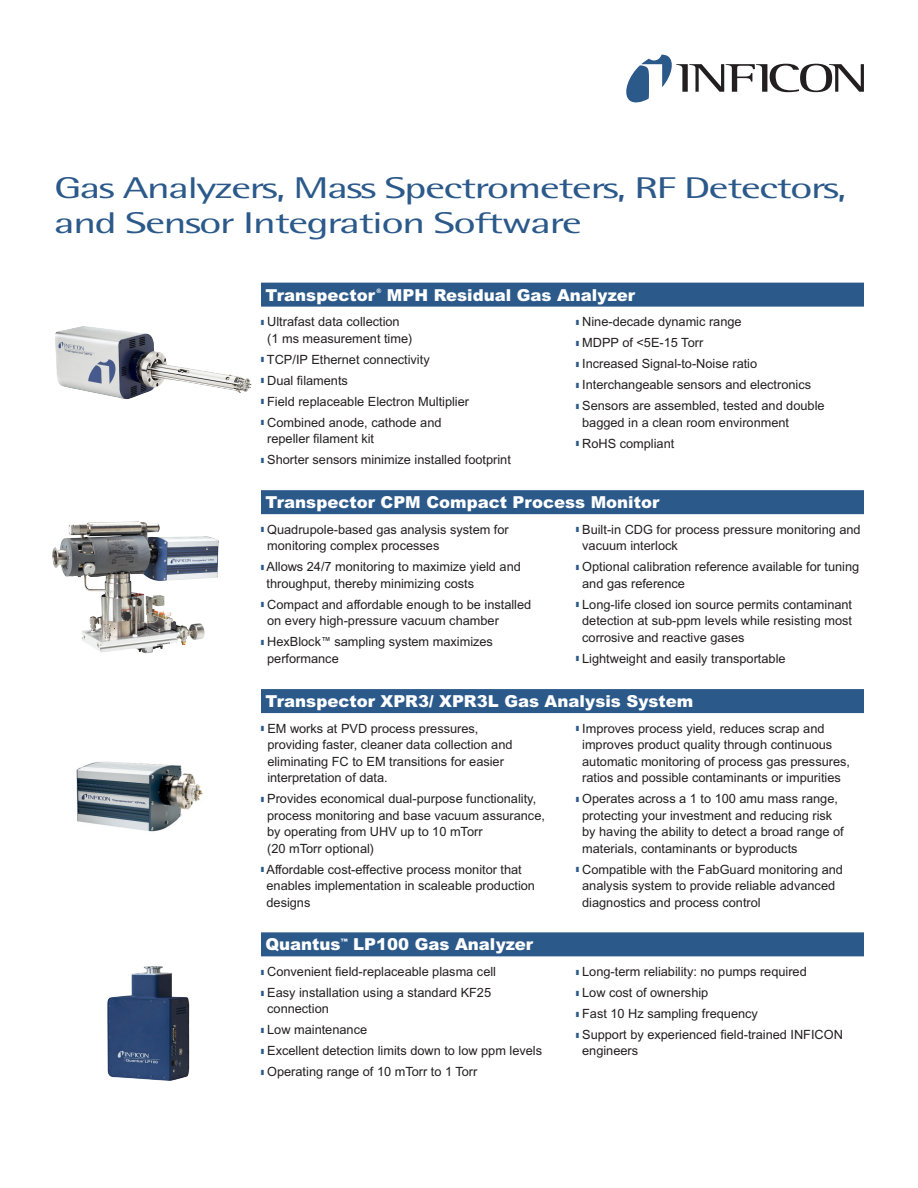
<style>
.page{position:relative;width:918px;height:1188px;background:#fff}
.page>*{position:absolute;margin:0;border:0;box-sizing:border-box;transform-origin:0 0}
.t1{font:30px/34.5px "Rotis Semi Sans";letter-spacing:-.04em;color:#2b598a;scale:1.5 1}
.SUBHEAD{font:900 16.5px "Arial MT Std";color:#fff}
.COPY{font:12.75px/16.5px "Arial MT Std";color:#231f20}
.SUBHEAD-2{font:900 6.15px "Arial MT Std";color:#fff}
.s1{color:#2b598a}
</style>
<div class="page">
<svg style="left:626px;top:55px;width:238px;height:48px"></svg>
<div style="left:261px;top:283px;width:603px;height:24px;background:#2b598a"></div>
<div style="left:261px;top:490px;width:603px;height:24px;background:#2b598a"></div>
<img style="left:55px;top:326px;width:197px;height:73px">
<div style="left:261px;top:689px;width:603px;height:24px;background:#2b598a"></div>
<div style="left:261px;top:932px;width:603px;height:24px;background:#2b598a"></div>
<img style="left:107px;top:966px;width:83px;height:115px">
<img style="left:52px;top:522px;width:109px;height:131px">
<img style="left:76px;top:761px;width:127px;height:71px">
<p class="t1" style="left:54px;top:171px;width:530px">Gas Analyzers, Mass Spectrometers, RF Detectors, and Sensor Integration Software</p>
<p class="SUBHEAD" style="left:266px;top:284px;width:111px">Transpector</p>
<p class="SUBHEAD-2" style="left:377px;top:287px;width:6px">®</p>
<p class="SUBHEAD" style="left:387px;top:284px;width:250px">MPH Residual Gas Analyzer</p>
<p class="COPY" style="left:267px;top:313px;width:147px;text-indent:-6px"><span class="s1">■</span> Ultrafast data collection (1 ms measurement time)</p>
<p class="COPY" style="left:261px;top:351px;width:170px"><span class="s1">■</span> TCP/IP Ethernet connectivity</p>
<p class="COPY" style="left:261px;top:372px;width:88px"><span class="s1">■</span> Dual filaments</p>
<p class="COPY" style="left:261px;top:393px;width:210px"><span class="s1">■</span> Field replaceable Electron Multiplier</p>
<p class="COPY" style="left:267px;top:414px;width:176px;text-indent:-6px"><span class="s1">■</span> Combined anode, cathode and repeller filament kit</p>
<p class="COPY" style="left:261px;top:451px;width:251px"><span class="s1">■</span> Shorter sensors minimize installed footprint</p>
<p class="COPY" style="left:576px;top:313px;width:167px"><span class="s1">■</span> Nine-decade dynamic range</p>
<p class="COPY" style="left:576px;top:334px;width:129px"><span class="s1">■</span> MDPP of &lt;5E-15 Torr</p>
<p class="COPY" style="left:576px;top:355px;width:183px"><span class="s1">■</span> Increased Signal-to-Noise ratio</p>
<p class="COPY" style="left:576px;top:376px;width:237px"><span class="s1">■</span> Interchangeable sensors and electronics</p>
<p class="COPY" style="left:582px;top:397px;width:244px;text-indent:-6px"><span class="s1">■</span> Sensors are assembled, tested and double bagged in a clean room environment</p>
<p class="COPY" style="left:576px;top:435px;width:100px"><span class="s1">■</span> RoHS compliant</p>
<p class="SUBHEAD" style="left:266px;top:492px;width:395px">Transpector CPM Compact Process Monitor</p>
<p class="COPY" style="left:267px;top:521px;width:243px;text-indent:-6px"><span class="s1">■</span> Quadrupole-based gas analysis system for monitoring complex processes</p>
<p class="COPY" style="left:267px;top:558px;width:256px;text-indent:-6px"><span class="s1">■</span> Allows 24/7 monitoring to maximize yield and throughput, thereby minimizing costs</p>
<p class="COPY" style="left:267px;top:596px;width:266px;text-indent:-6px"><span class="s1">■</span> Compact and affordable enough to be installed on every high-pressure vacuum chamber</p>
<p class="COPY" style="left:267px;top:633px;width:227px;text-indent:-6px"><span class="s1">■</span> HexBlock<sup>™</sup> sampling system maximizes performance</p>
<p class="COPY" style="left:582px;top:521px;width:280px;text-indent:-6px"><span class="s1">■</span> Built-in CDG for process pressure monitoring and vacuum interlock</p>
<p class="COPY" style="left:582px;top:558px;width:279px;text-indent:-6px"><span class="s1">■</span> Optional calibration reference available for tuning and gas reference</p>
<p class="COPY" style="left:582px;top:596px;width:271px;text-align:justify;text-indent:-6px"><span class="s1">■</span> Long-life closed ion source permits contaminant detection at sub-ppm levels while resisting most corrosive and reactive gases</p>
<p class="COPY" style="left:576px;top:650px;width:211px"><span class="s1">■</span> Lightweight and easily transportable</p>
<p class="SUBHEAD" style="left:266px;top:691px;width:429px">Transpector XPR3/ XPR3L Gas Analysis System</p>
<p class="COPY" style="left:267px;top:720px;width:247px;text-indent:-6px"><span class="s1">■</span> EM works at PVD process pressures, providing faster, cleaner data collection and eliminating FC to EM transitions for easier interpretation of data.</p>
<p class="COPY" style="left:267px;top:790px;width:279px;text-indent:-6px"><span class="s1">■</span> Provides economical dual-purpose functionality, process monitoring and base vacuum assurance, by operating from UHV up to 10 mTorr<br>(20 mTorr optional)</p>
<p class="COPY" style="left:267px;top:861px;width:270px;text-indent:-6px"><span class="s1">■</span> Affordable cost-effective process monitor that enables implementation in scaleable production designs</p>
<p class="COPY" style="left:582px;top:720px;width:269px;text-indent:-6px"><span class="s1">■</span> Improves process yield, reduces scrap and improves product quality through continuous automatic monitoring of process gas pressures, ratios and possible contaminants or impurities</p>
<p class="COPY" style="left:582px;top:790px;width:263px;text-indent:-6px"><span class="s1">■</span> Operates across a 1 to 100 amu mass range, protecting your investment and reducing risk by having the ability to detect a broad range of materials, contaminants or byproducts</p>
<p class="COPY" style="left:582px;top:861px;width:262px;text-indent:-6px"><span class="s1">■</span> Compatible with the FabGuard monitoring and analysis system to provide reliable advanced diagnostics and process control</p>
<p class="SUBHEAD" style="left:266px;top:934px;width:269px">Quantus<sup>™</sup> LP100 Gas Analyzer</p>
<p class="COPY" style="left:261px;top:963px;width:237px"><span class="s1">■</span> Convenient field-replaceable plasma cell</p>
<p class="COPY" style="left:267px;top:984px;width:225px;text-indent:-6px"><span class="s1">■</span> Easy installation using a standard KF25 connection</p>
<p class="COPY" style="left:261px;top:1022px;width:108px"><span class="s1">■</span> Low maintenance</p>
<p class="COPY" style="left:261px;top:1043px;width:283px"><span class="s1">■</span> Excellent detection limits down to low ppm levels</p>
<p class="COPY" style="left:261px;top:1064px;width:218px"><span class="s1">■</span> Operating range of 10 mTorr to 1 Torr</p>
<p class="COPY" style="left:576px;top:963px;width:232px"><span class="s1">■</span> Long-term reliability: no pumps required</p>
<p class="COPY" style="left:576px;top:984px;width:134px"><span class="s1">■</span> Low cost of ownership</p>
<p class="COPY" style="left:576px;top:1005px;width:183px"><span class="s1">■</span> Fast 10 Hz sampling frequency</p>
<p class="COPY" style="left:582px;top:1026px;width:262px;text-indent:-6px"><span class="s1">■</span> Support by experienced field-trained INFICON engineers</p>
</div>
